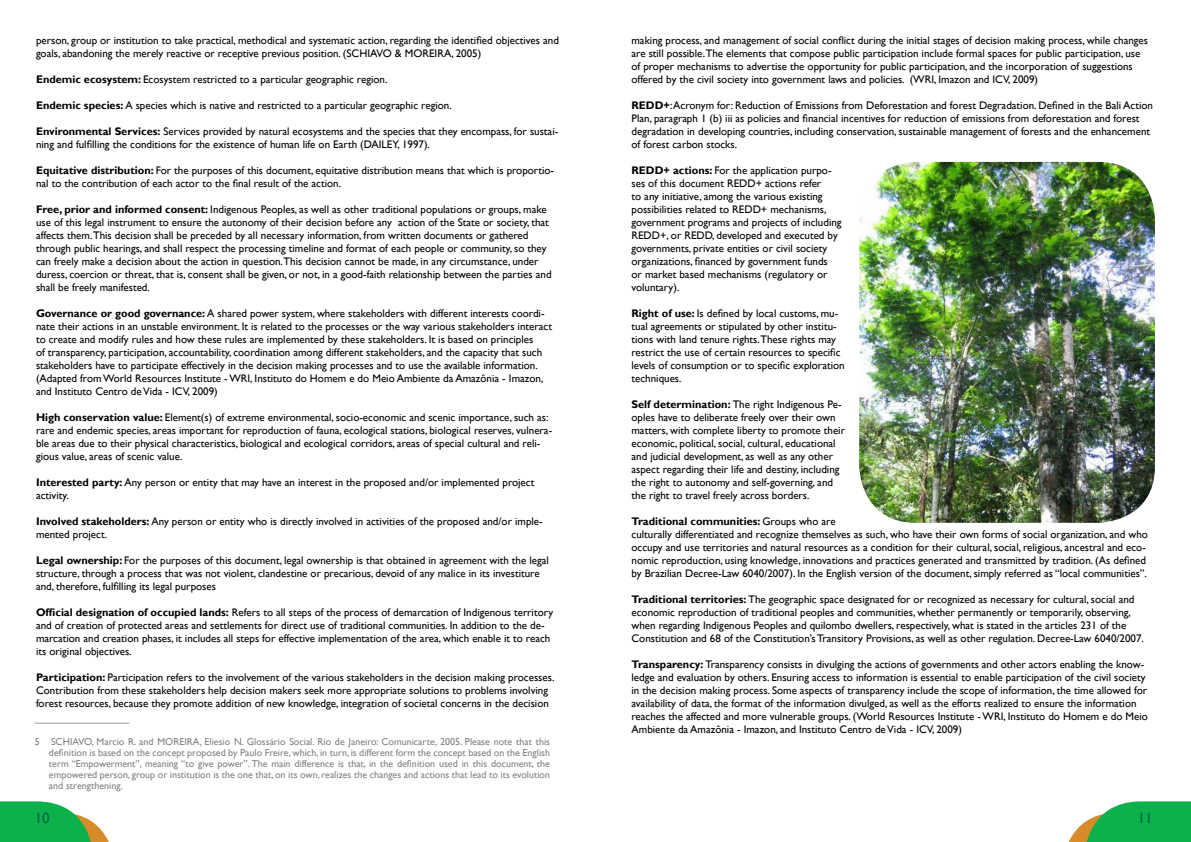
<style>
.page{position:relative;width:1191px;height:842px;background:#fff}
.page>*{position:absolute;margin:0;border:0;box-sizing:border-box;transform-origin:0 0}
.t1{font:15px "Gill Sans";color:#006543}
.t2{font:11px/13px "Gill Sans";color:#000}
.t3{font:10px/11px "Gill Sans";color:#808285;text-align:justify}
.s1{font-weight:700}
</style>
<div class="page">
<svg style="left:0;top:801px;width:109px;height:41px"></svg>
<svg style="left:1068px;top:801px;width:123px;height:41px"></svg>
<img style="left:859px;top:162px;width:296px;height:361px">
<hr style="left:35px;top:723px;width:94px;height:1px;background:#97999c">
<p class="t2" style="left:36px;top:33px;width:524px">person, group or institution to take practical, methodical and systematic action, regarding the identified objectives and goals, abandoning the merely reactive or receptive previous position. (SCHIAVO &amp; MOREIRA, 2005)</p>
<p class="t2" style="left:36px;top:72px;width:353px"><span class="s1">Endemic ecosystem:</span> Ecosystem restricted to a particular geographic region.</p>
<p class="t2" style="left:36px;top:98px;width:417px"><span class="s1">Endemic species:</span> A species which is native and restricted to a particular geographic region.</p>
<p class="t2" style="left:36px;top:124px;width:524px"><span class="s1">Environmental Services:</span> Services provided by natural ecosystems and the species that they encompass, for sustai&shy;ning and fulfilling the conditions for the existence of human life on Earth (DAILEY, 1997).</p>
<p class="t2" style="left:36px;top:163px;width:519px"><span class="s1">Equitative distribution:</span> For the purposes of this document, equitative distribution means that which is proportio&shy;nal to the contribution of each actor to the final result of the action.</p>
<p class="t2" style="left:36px;top:202px;width:517px"><span class="s1">Free, prior and informed consent:</span> Indigenous Peoples, as well as other traditional populations or groups, make use of this legal instrument to ensure the autonomy of their decision before any action of the State or society, that affects them.This decision shall be preceded by all necessary information, from written documents or gathered through public hearings, and shall respect the processing timeline and format of each people or community, so they can freely make a decision about the action in question.This decision cannot be made, in any circumstance, under duress, coercion or threat, that is, consent shall be given, or not, in a good-faith relationship between the parties and shall be freely manifested.</p>
<p class="t2" style="left:36px;top:306px;width:517px"><span class="s1">Governance or good governance:</span> A shared power system, where stakeholders with different interests coordi&shy;nate their actions in an unstable environment. It is related to the processes or the way various stakeholders interact to create and modify rules and how these rules are implemented by these stakeholders. It is based on principles<br>of transparency, participation, accountability, coordination among different stakeholders, and the capacity that such stakeholders have to participate effectively in the decision making processes and to use the available information. (Adapted from World Resources Institute - WRI, Instituto do Homem e do Meio Ambiente da Amazônia - Imazon, and Instituto Centro de Vida - ICV, 2009)</p>
<p class="t2" style="left:36px;top:410px;width:518px"><span class="s1">High conservation value:</span> Element(s) of extreme environmental, socio-economic and scenic importance, such as: rare and endemic species, areas important for reproduction of fauna, ecological stations, biological reserves, vulnera&shy;ble areas due to their physical characteristics, biological and ecological corridors, areas of special cultural and reli&shy;gious value, areas of scenic value.</p>
<p class="t2" style="left:36px;top:475px;width:500px"><span class="s1">Interested party:</span> Any person or entity that may have an interest in the proposed and/or implemented project activity.</p>
<p class="t2" style="left:36px;top:514px;width:508px"><span class="s1">Involved stakeholders:</span> Any person or entity who is directly involved in activities of the proposed and/or imple&shy;mented project.</p>
<p class="t2" style="left:36px;top:553px;width:514px"><span class="s1">Legal ownership:</span> For the purposes of this document, legal ownership is that obtained in agreement with the legal structure, through a process that was not violent, clandestine or precarious, devoid of any malice in its investiture and, therefore, fulfilling its legal purposes</p>
<p class="t2" style="left:36px;top:605px;width:519px"><span class="s1">Official designation of occupied lands:</span> Refers to all steps of the process of demarcation of Indigenous territory and of creation of protected areas and settlements for direct use of traditional communities. In addition to the de&shy;marcation and creation phases, it includes all steps for effective implementation of the area, which enable it to reach its original objectives.</p>
<p class="t2" style="left:36px;top:670px;width:520px"><span class="s1">Participation:</span> Participation refers to the involvement of the various stakeholders in the decision making processes.<br>Contribution from these stakeholders help decision makers seek more appropriate solutions to problems involving forest resources, because they promote addition of new knowledge, integration of societal concerns in the decision</p>
<p class="t3" style="left:49px;top:736px;width:502px;text-indent:-14px">5 SCHIAVO, Marcio R. and MOREIRA, Eliesio N. Glossário Social. Rio de Janeiro: Comunicarte, 2005. Please note that this definition is based on the concept proposed by Paulo Freire, which, in turn, is different form the concept based on the English term “Empowerment”, meaning “to give power”. The main difference is that, in the definition used in this document, the empowered person, group or institution is the one that, on its own, realizes the changes and actions that lead to its evolution and strengthening.</p>
<p class="t2" style="left:631px;top:33px;width:518px">making process, and management of social conflict during the initial stages of decision making process, while changes are still possible.The elements that compose public participation include formal spaces for public participation, use of proper mechanisms to advertise the opportunity for public participation, and the incorporation of suggestions offered by the civil society into government laws and policies. (WRI, Imazon and ICV, 2009)</p>
<p class="t2" style="left:631px;top:98px;width:523px"><span class="s1">REDD+</span>: Acronym for: Reduction of Emissions from Deforestation and forest Degradation. Defined in the Bali Action Plan, paragraph 1 (b) iii as policies and financial incentives for reduction of emissions from deforestation and forest degradation in developing countries, including conservation, sustainable management of forests and the enhancement of forest carbon stocks.</p>
<p class="t2" style="left:631px;top:163px;width:212px"><span class="s1">REDD+ actions:</span> For the application purpo&shy;ses of this document REDD+ actions refer<br>to any initiative, among the various existing possibilities related to REDD+ mechanisms, government programs and projects of including REDD+, or REDD, developed and executed by governments, private entities or civil society organizations, financed by government funds<br>or market based mechanisms (regulatory or voluntary).</p>
<p class="t2" style="left:631px;top:306px;width:215px"><span class="s1">Right of use:</span> Is defined by local customs, mu&shy;tual agreements or stipulated by other institu&shy;tions with land tenure rights.These rights may restrict the use of certain resources to specific levels of consumption or to specific exploration techniques.</p>
<p class="t2" style="left:631px;top:397px;width:215px"><span class="s1">Self determination:</span> The right Indigenous Pe&shy;oples have to deliberate freely over their own matters, with complete liberty to promote their economic, political, social, cultural, educational and judicial development, as well as any other aspect regarding their life and destiny, including the right to autonomy and self-governing, and the right to travel freely across borders.</p>
<p class="t2" style="left:631px;top:514px;width:518px"><span class="s1">Traditional communities:</span> Groups who are<br>culturally differentiated and recognize themselves as such, who have their own forms of social organization, and who occupy and use territories and natural resources as a condition for their cultural, social, religious, ancestral and eco&shy;nomic reproduction, using knowledge, innovations and practices generated and transmitted by tradition. (As defined by Brazilian Decree-Law 6040/2007). In the English version of the document, simply referred as “local communities”.</p>
<p class="t2" style="left:631px;top:593px;width:514px"><span class="s1">Traditional territories:</span> The geographic space designated for or recognized as necessary for cultural, social and economic reproduction of traditional peoples and communities, whether permanently or temporarily, observing, when regarding Indigenous Peoples and quilombo dwellers, respectively, what is stated in the articles 231 of the Constitution and 68 of the Constitution’s Transitory Provisions, as well as other regulation. Decree-Law 6040/2007.</p>
<p class="t2" style="left:631px;top:658px;width:518px"><span class="s1">Transparency:</span> Transparency consists in divulging the actions of governments and other actors enabling the know&shy;ledge and evaluation by others. Ensuring access to information is essential to enable participation of the civil society in the decision making process. Some aspects of transparency include the scope of information, the time allowed for availability of data, the format of the information divulged, as well as the efforts realized to ensure the information reaches the affected and more vulnerable groups. (World Resources Institute - WRI, Instituto do Homem e do Meio Ambiente da Amazônia - Imazon, and Instituto Centro de Vida - ICV, 2009)</p>
<h1 class="t1" style="left:35px;top:809px;width:16px">10</h1>
<h1 class="t1" style="left:1137px;top:809px;width:16px">11</h1>
</div>
